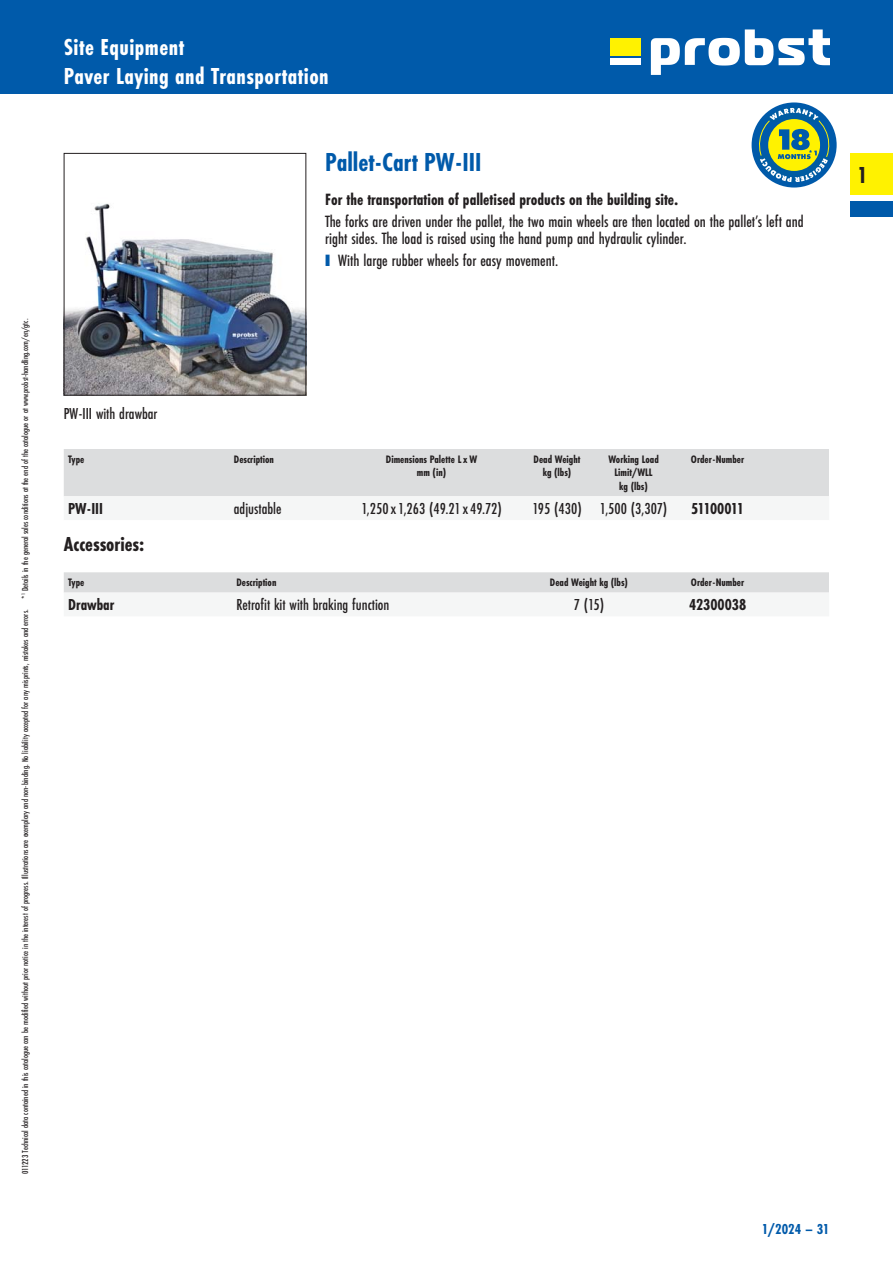
<style>
.page{position:relative;width:893px;height:1263px;background:#fff}
.page>*{position:absolute;margin:0;border:0;box-sizing:border-box;transform-origin:0 0}
.t1{font:700 27px "Futura PT Cond";color:#005aaa}
.t2{font:700 24px/28.5px "Futura PT Cond";letter-spacing:.02em;color:#fff}
.t3{font:700 24px "Futura PT Cond";color:#231f20}
.t4{font:700 21px "Futura PT Cond";color:#231f20}
.t5{font:500 16.95px/17.2px "Futura PT Cond";color:#231f20}
.t6{font:700 16.95px "Futura PT Cond";color:#231f20}
.t7{font:500 16.5px "Futura PT Cond";color:#231f20}
.t8{font:700 16.5px "Futura PT Cond";color:#231f20}
.t9{font:700 16.5px "Futura PT Cond";letter-spacing:-.04em;color:#231f20}
.t10{font:700 15px "Futura PT Cond";color:#005aaa}
.t11{font:700 11.25px/13.5px "Futura PT Cond";color:#231f20;text-align:center}
.t12{font:500 9px "Futura PT Cond";color:#231f20}
.s1{font-family:"Arial";font-weight:400;font-size:24.6px;color:#005aaa}
</style>
<div class="page">
<div style="left:0;top:0;width:893px;height:94px;background:#005aaa"></div>
<div style="left:610px;top:38px;width:31px;height:17px;background:#fff200"></div>
<svg style="left:651px;top:29px;width:178px;height:46px"></svg>
<div style="left:610px;top:58px;width:31px;height:7px;background:#fff"></div>
<div style="left:850px;top:153px;width:43px;height:42px;background:#fff200"></div>
<div style="left:850px;top:201px;width:43px;height:16px;background:#005aaa"></div>
<img style="left:66px;top:203px;width:238px;height:190px">
<div style="left:64px;top:153px;width:242px;height:242px;border:1px solid #231f20"></div>
<div style="left:64px;top:449px;width:765px;height:47px;background:#dcddde"></div>
<svg style="left:64px;top:572px;width:765px;height:21px;background:#dddedf"></svg>
<svg style="left:752px;top:102px;width:85px;height:86px"></svg>
<svg style="left:755px;top:106px;width:78px;height:78px;background:#709f8b"></svg>
<p class="t12" style="left:21px;top:1174px;width:856px;rotate:-90deg">011223 Technical data contained in this catalogue can be modified without prior notice in the interest of progress. Illustrations are exemplary and non- binding. No liability accepted for any misprints, mistakes and errors. *<sup>1</sup> Details in the general sales conditions at the end of the catalogue or at www.probst-handling.com/en/gtc.</p>
<h2 class="t2" style="left:64px;top:34px;width:266px">Site Equipment<br>Paver Laying and Transportation</h2>
<h3 class="t7" style="left:64px;top:405px;width:95px">PW-III with drawbar</h3>
<h1 class="t1" style="left:325px;top:149px;width:158px">Pallet- Cart PW-III</h1>
<h3 class="t6" style="left:325px;top:191px;width:355px">For the transportation of palletised products on the building site.</h3>
<h3 class="t5" style="left:325px;top:213px;width:480px">The forks are driven under the pallet, the two main wheels are then located on the pallet’s left and right sides. The load is raised using the hand pump and hydraulic cylinder.</h3>
<h3 class="t5" style="left:325px;top:252px;width:234px"><span class="s1">■</span> With large rubber wheels for easy movement.</h3>
<p class="t11" style="left:68px;top:453px;width:18px">Type</p>
<p class="t11" style="left:234px;top:453px;width:42px">Description</p>
<p class="t11" style="left:386px;top:453px;width:93px">Dimensions Palette L x W mm (in)</p>
<p class="t11" style="left:534px;top:453px;width:48px">Dead Weight kg (lbs)</p>
<p class="t11" style="left:608px;top:453px;width:52px">Working Load<br>Limit/WLL<br>kg (lbs)</p>
<p class="t11" style="left:691px;top:453px;width:55px">Order- Number</p>
<h3 class="t8" style="left:68px;top:500px;width:37px">PW- III</h3>
<h3 class="t7" style="left:234px;top:500px;width:49px">adjustable</h3>
<h3 class="t7" style="left:361px;top:500px;width:142px">1,250 x 1,263 (49.21 x 49.72)</h3>
<h3 class="t7" style="left:532px;top:500px;width:136px">195 (430) 1,500 (3,307)</h3>
<h3 class="t9" style="left:691px;top:500px;width:54px">51100011</h3>
<h3 class="t4" style="left:64px;top:534px;width:82px">Accessories:</h3>
<p class="t11" style="left:68px;top:576px;width:18px">Type</p>
<p class="t11" style="left:236px;top:576px;width:42px">Description</p>
<p class="t11" style="left:550px;top:576px;width:80px">Dead Weight kg (lbs)</p>
<p class="t11" style="left:691px;top:576px;width:55px">Order- Number</p>
<h3 class="t8" style="left:68px;top:596px;width:48px">Drawbar</h3>
<h3 class="t7" style="left:236px;top:596px;width:155px">Retrofit kit with braking function</h3>
<h3 class="t7" style="left:574px;top:596px;width:32px">7 (15)</h3>
<h3 class="t8" style="left:689px;top:596px;width:59px">42300038</h3>
<h2 class="t3" style="left:857px;top:163px;width:12px">1</h2>
<h3 class="t10" style="left:762px;top:1221px;width:69px">1/2024 – 31</h3>
</div>
